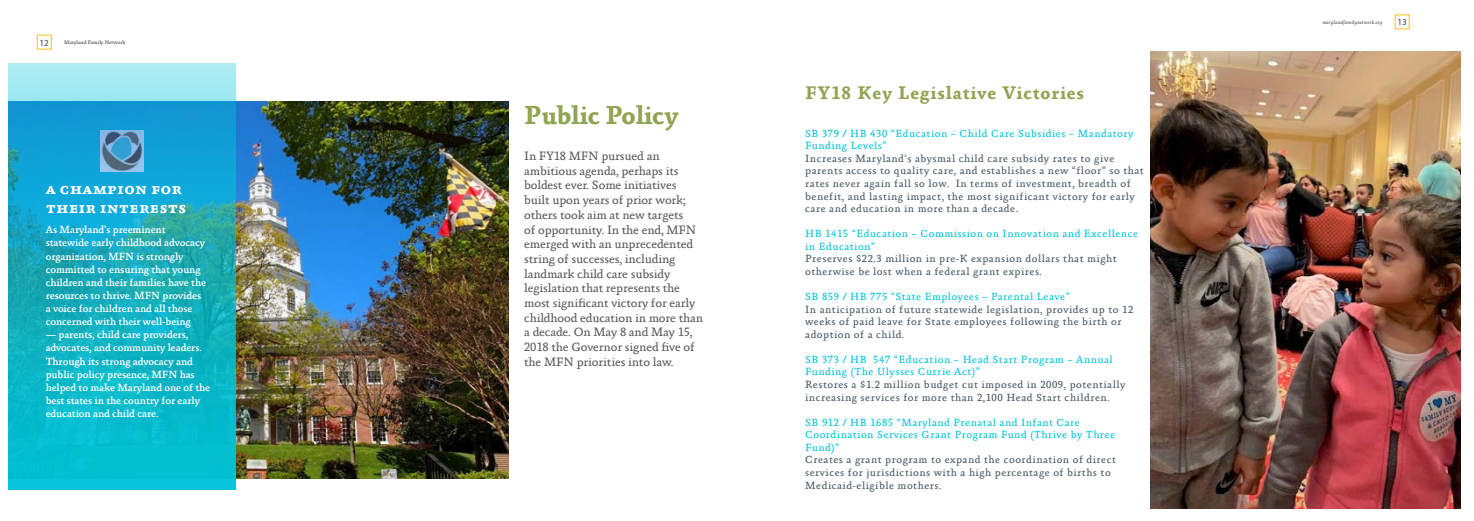
<style>
.page{position:relative;width:1474px;height:521px;background:#fff}
.page>*{position:absolute;margin:0;border:0;box-sizing:border-box;transform-origin:0 0}
.t1{font:700 26.25px "Absara TF";letter-spacing:-.01em;color:#90a451}
.t2{font:700 18.38px "Absara TF";letter-spacing:.05em;color:#90a451}
.t3{font:15.75px/18.9px "Absara TF Bold SC";color:#fff}
.t4{font:12.25px/14.7px "Absara TF";letter-spacing:-.01em;color:#58595b}
.t5{font:10.5px/12.6px "Absara TF";letter-spacing:.05em;color:#475765}
.t6{font:500 10.5px/13.1px "Absara TF";letter-spacing:-.01em;color:#fff}
.t7{font:10.5px/12.6px "Absara TF";letter-spacing:.05em;color:#00c4d9}
.t8{font:9.19px "Myriad Pro";color:#414042}
.t9{font:italic 5.25px "Absara TF";color:#414042}
.t10{font:5.25px "Absara";color:#414042}
</style>
<div class="page">
<img style="left:235px;top:102px;width:273px;height:377px">
<svg style="left:8px;top:63px;width:227px;height:427px;background:#1db3cc"></svg>
<img style="left:100px;top:131px;width:44px;height:40px">
<div style="left:37px;top:35px;width:15px;height:15px;border:1px solid #ffc20e"></div>
<img style="left:1150px;top:51px;width:310px;height:457px">
<p class="t8" style="left:40px;top:37px;width:11px">12</p>
<p class="t10" style="left:64px;top:40px;width:63px">Maryland Family Network</p>
<h3 class="t3" style="left:46px;top:180px;width:142px">a champion for their interests</h3>
<p class="t6" style="left:46px;top:223px;width:162px">As Maryland’s preeminent statewide early childhood advocacy organization, MFN is strongly committed to ensuring that young children and their families have the resources to thrive. MFN provides a voice for children and all those concerned with their well-being</p>
<p class="t6" style="left:46px;top:328px;width:166px">— parents, child care providers, advocates, and community leaders.<br>Through its strong advocacy and public policy presence, MFN has helped to make Maryland one of the best states in the country for early education and child care.</p>
<h1 class="t1" style="left:524px;top:100px;width:155px">Public Policy</h1>
<p class="t4" style="left:524px;top:149px;width:180px">In FY18 MFN pursued an ambitious agenda, perhaps its boldest ever. Some initiatives built upon years of prior work; others took aim at new targets<br>of opportunity. In the end, MFN emerged with an unprecedented string of successes, including landmark child care subsidy legislation that represents the most significant victory for early childhood education in more than a decade. On May 8 and May 15,<br>2018 the Governor signed five of the MFN priorities into law.</p>
<h2 class="t2" style="left:805px;top:83px;width:280px">FY18 Key Legislative Victories</h2>
<p class="t7" style="left:805px;top:127px;width:330px">SB 379 / HB 430 “Education – Child Care Subsidies – Mandatory<br>Funding Levels”</p>
<p class="t5" style="left:805px;top:152px;width:340px">Increases Maryland’s abysmal child care subsidy rates to give parents access to quality care, and establishes a new “floor” so that rates never again fall so low. In terms of investment, breadth of benefit, and lasting impact, the most significant victory for early care and education in more than a decade.</p>
<p class="t7" style="left:805px;top:227px;width:334px">HB 1415 “Education – Commission on Innovation and Excellence in Education”</p>
<p class="t5" style="left:805px;top:253px;width:313px">Preserves $22.3 million in pre-K expansion dollars that might otherwise be lost when a federal grant expires.</p>
<p class="t7" style="left:805px;top:290px;width:266px">SB 859 / HB 775 “State Employees – Parental Leave”</p>
<p class="t5" style="left:805px;top:303px;width:330px">In anticipation of future statewide legislation, provides up to 12 weeks of paid leave for State employees following the birth or adoption of a child.</p>
<p class="t7" style="left:805px;top:353px;width:309px">SB 373 / HB 547 “Education – Head Start Program – Annual<br>Funding (The Ulysses Currie Act)”</p>
<p class="t5" style="left:805px;top:378px;width:322px">Restores a $1.2 million budget cut imposed in 2009, potentially increasing services for more than 2,100 Head Start children.</p>
<p class="t7" style="left:805px;top:416px;width:311px">SB 912 / HB 1685 “Maryland Prenatal and Infant Care<br>Coordination Services Grant Program Fund (Thrive by Three<br>Fund)”</p>
<p class="t5" style="left:805px;top:454px;width:312px">Creates a grant program to expand the coordination of direct services for jurisdictions with a high percentage of births to<br>Medicaid-eligible mothers.</p>
<p class="t9" style="left:1322px;top:19px;width:61px">marylandfamilynetwork.org</p>
<p class="t8" style="left:1397px;top:17px;width:11px">13</p>
</div>
